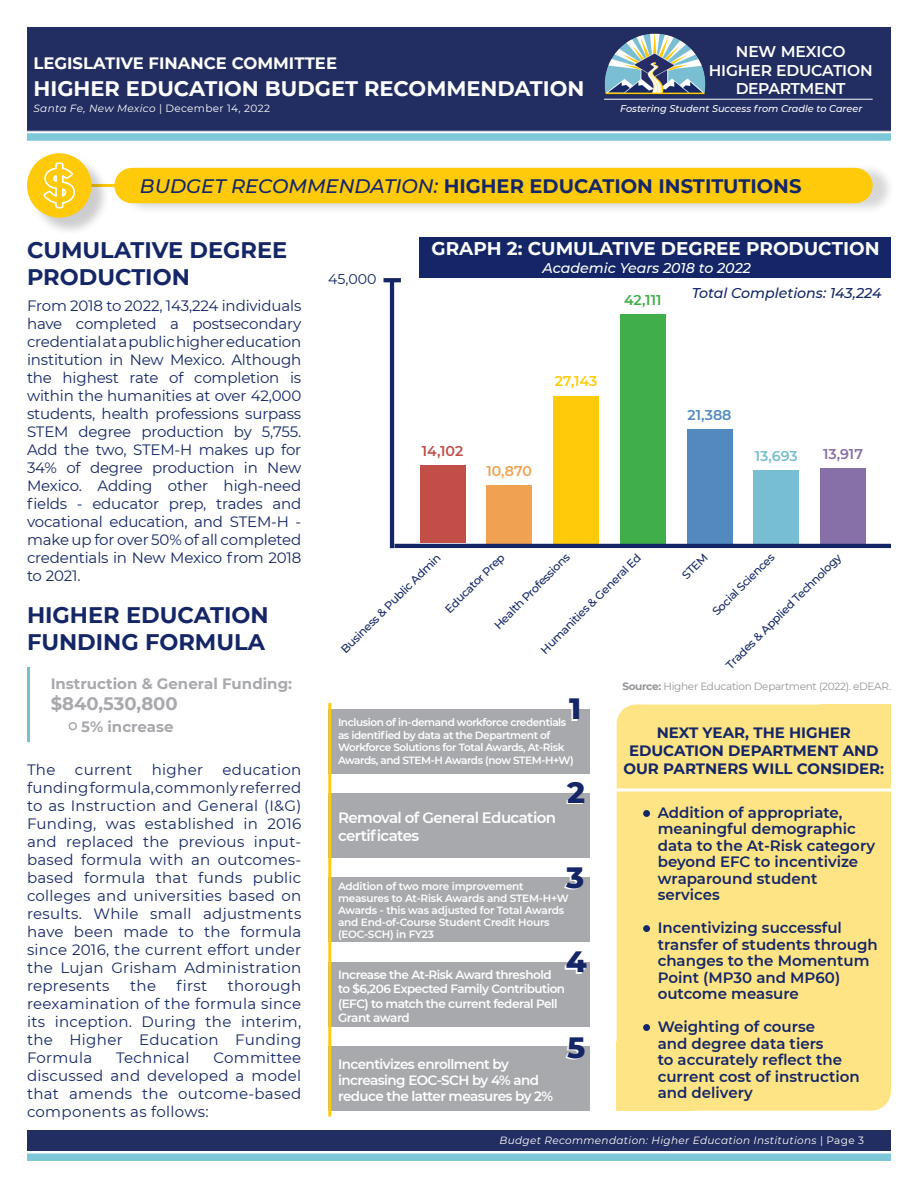
<style>
.page{position:relative;width:918px;height:1188px;background:#fff}
.page>*{position:absolute;margin:0;border:0;box-sizing:border-box;transform-origin:0 0}
.t1{font:800 30px "Montserrat";color:#142667}
.t2{font:700 22.5px/27px "Montserrat";color:#142667}
.t3{font:700 21px "Montserrat";color:#fff}
.t4{font:700 19.5px "Montserrat";color:#142667}
.t5{font:700 18.45px "Montserrat";color:#fff}
.t6{font:700 18px "Montserrat";color:#a8a9ad}
.t7{font:700 16.5px "Montserrat";color:#fff}
.t8{font:600 15.6px "Montserrat";letter-spacing:-.01em;color:#fff}
.t9{font:15px/18px "Montserrat";letter-spacing:.02em;color:#142667;text-align:justify}
.t10{font:600 15px/16.5px "Montserrat";color:#142667}
.t11{font:700 15px/18px "Montserrat";color:#142667;text-align:center}
.t12{font:700 15px "Montserrat";color:#a8a9ad}
.t13{font:600 15px/18px "Montserrat";letter-spacing:-.04em;color:#fff}
.t14{font:italic 500 14.1px "Montserrat";color:#142667}
.t15{font:italic 500 14.1px "Montserrat";color:#fff}
.t16{font:14.1px "Montserrat";color:#142667}
.t17{font:600 14.1px "Montserrat";color:#c24e46}
.t18{font:600 14.1px "Montserrat";color:#f1a151}
.t19{font:600 14.1px "Montserrat";color:#fdcc0a}
.t20{font:600 14.1px "Montserrat";color:#40ae49}
.t21{font:600 14.1px "Montserrat";color:#5189c0}
.t22{font:600 14.1px "Montserrat";color:#77bed3}
.t23{font:600 14.1px "Montserrat";color:#876fa8}
.t24{font:600 13.5px/16.2px "Montserrat";letter-spacing:-.04em;color:#fff}
.t25{font:600 12px/14.4px "Montserrat";letter-spacing:-.04em;color:#fff}
.t26{font:500 11.4px "Montserrat";color:#142667}
.t27{font:600 10.5px/12.6px "Montserrat";letter-spacing:-.04em;color:#fff}
.t28{font:600 10.5px/12px "Montserrat";letter-spacing:-.02em;color:#fff}
.t29{font:italic 10.5px "Montserrat";letter-spacing:.03em;color:#fff}
.t30{font:10.5px "Montserrat";letter-spacing:-.03em;color:#939598}
.t31{font:italic 500 9.75px "Montserrat";color:#fff}
.s1{font-style:normal}
.s2{font-weight:500;font-style:italic}
.s3{font-weight:700}
</style>
<div class="page">
<hr style="left:84px;top:184px;width:453px;height:3px;background:#feca0a">
<div style="left:420px;top:465px;width:45px;height:78px;background:#c24f47"></div>
<div style="left:487px;top:485px;width:45px;height:58px;background:#f0a152"></div>
<div style="left:553px;top:396px;width:46px;height:147px;background:#feca0a"></div>
<div style="left:620px;top:314px;width:45px;height:229px;background:#40ae49"></div>
<div style="left:687px;top:429px;width:45px;height:114px;background:#528ac0"></div>
<div style="left:754px;top:470px;width:45px;height:73px;background:#78bed3"></div>
<div style="left:820px;top:468px;width:46px;height:75px;background:#876fa8"></div>
<hr style="left:395px;top:544px;width:496px;height:4px;background:#142667">
<hr style="left:390px;top:280px;width:4px;height:268px;background:#142667">
<svg style="left:384px;top:278px;width:17px;height:4px"></svg>
<div style="left:420px;top:238px;width:471px;height:40px;background:#142667"></div>
<div style="left:27px;top:1130px;width:864px;height:20px;background:#222d61"></div>
<div style="left:27px;top:27px;width:864px;height:105px;background:#222d61"></div>
<hr style="left:604px;top:99px;width:269px;height:1px;background:#fff">
<div style="left:27px;top:133px;width:864px;height:8px;background:#7cc8d9"></div>
<hr style="left:27px;top:131px;width:864px;height:1px;background:#fff">
<div style="left:27px;top:1154px;width:864px;height:7px;background:#7cc8d9"></div>
<hr style="left:27px;top:667px;width:3px;height:75px;background:#78bed3">
<div style="left:69px;top:722px;width:8px;height:8px;border:2px solid #a8a9ad;border-radius:50%"></div>
<div style="left:121px;top:163px;width:774px;height:52px;background:#231f20;opacity:.18"></div>
<div style="left:114px;top:168px;width:759px;height:35px;background:#feca0a;border-radius:18px"></div>
<div style="left:29px;top:155px;width:81px;height:81px;background:#231f20;opacity:.22"></div>
<div style="left:27px;top:153px;width:65px;height:65px;background:#feca0a;border-radius:50%"></div>
<svg style="left:43px;top:162px;width:32px;height:46px"></svg>
<div style="left:328px;top:793px;width:262px;height:64px;background:#a7a9ac"></div>
<div style="left:328px;top:709px;width:262px;height:64px;background:#a7a9ac"></div>
<div style="left:328px;top:1046px;width:262px;height:65px;background:#a7a9ac"></div>
<div style="left:328px;top:878px;width:262px;height:64px;background:#a7a9ac"></div>
<div style="left:328px;top:962px;width:262px;height:65px;background:#a7a9ac"></div>
<hr style="left:328px;top:703px;width:3px;height:414px;background:#feca0a">
<div style="left:617px;top:704px;width:274px;height:407px;background:#fee484;border-radius:19px"></div>
<div style="left:643px;top:810px;width:7px;height:7px;background:#142768;border-radius:50%"></div>
<div style="left:643px;top:925px;width:7px;height:7px;background:#142768;border-radius:50%"></div>
<div style="left:643px;top:1024px;width:7px;height:7px;background:#142768;border-radius:50%"></div>
<hr style="left:610px;top:788px;width:288px;height:3px;background:#fff">
<img style="left:604px;top:33px;width:102px;height:62px">
<p class="t7" style="left:33px;top:51px;width:305px">LEGISLATIVE FINANCE COMMITTEE</p>
<p class="t3" style="left:33px;top:74px;width:553px">HIGHER EDUCATION BUDGET RECOMMENDATION</p>
<p class="t29" style="left:33px;top:101px;width:238px">Santa Fe, New Mexico <span class="s1">| December 14, 2022</span></p>
<p class="t8" style="left:736px;top:41px;width:111px">NEW MEXICO</p>
<p class="t8" style="left:709px;top:59px;width:165px">HIGHER EDUCATION</p>
<p class="t31" style="left:620px;top:102px;width:244px">Fostering Student Success from Cradle to Career</p>
<p class="t8" style="left:736px;top:78px;width:111px">DEPARTMENT</p>
<p class="t4" style="left:140px;top:172px;width:663px"><span class="s2">BUDGET RECOMMENDATION:</span> HIGHER EDUCATION INSTITUTIONS</p>
<p class="t2" style="left:27px;top:235px;width:262px">CUMULATIVE DEGREE<br>PRODUCTION</p>
<p class="t9" style="left:27px;top:296px;width:276px">From 2018 to 2022, 143,224 individuals have completed a postsecondary credential at a public higher education institution in New Mexico. Although the highest rate of completion is within the humanities at over 42,000 students, health professions surpass STEM degree production by 5,755.<br>Add the two, STEM-H makes up for 34% of degree production in New Mexico. Adding other high-need fields - educator prep, trades and vocational education, and STEM-H - make up for over 50% of all completed credentials in New Mexico from 2018 to 2021.</p>
<p class="t2" style="left:27px;top:600px;width:243px">HIGHER EDUCATION<br>FUNDING FORMULA</p>
<p class="t12" style="left:51px;top:673px;width:243px">Instruction &amp; General Funding:</p>
<p class="t6" style="left:51px;top:691px;width:128px">$840,530,800</p>
<p class="t12" style="left:81px;top:716px;width:94px">5% increase</p>
<p class="t9" style="left:27px;top:760px;width:30px">The</p>
<p class="t9" style="left:75px;top:760px;width:59px">current</p>
<p class="t9" style="left:152px;top:760px;width:53px">higher</p>
<p class="t9" style="left:27px;top:760px;width:276px;text-indent:196px">education funding formula, commonly referred to as Instruction and General (I&amp;G)<br>Funding, was established in 2016 and replaced the previous input&shy;based formula with an outcomes&shy;based formula that funds public colleges and universities based on results. While small adjustments have been made to the formula since 2016, the current effort under the Lujan Grisham Administration represents</p>
<p class="t9" style="left:130px;top:976px;width:27px">the</p>
<p class="t9" style="left:177px;top:976px;width:32px">first</p>
<p class="t9" style="left:27px;top:976px;width:276px;text-indent:201px">thorough reexamination of the formula since its inception. During the interim, the Higher Education Funding Formula</p>
<p class="t9" style="left:27px;top:1048px;width:276px;text-indent:186px">Committee discussed and developed a model that amends the outcome-based components as follows:</p>
<p class="t9" style="left:116px;top:1048px;width:75px">Technical</p>
<p class="t16" style="left:328px;top:270px;width:50px">45,000</p>
<p class="t5" style="left:432px;top:235px;width:449px">GRAPH 2: CUMULATIVE DEGREE PRODUCTION</p>
<p class="t15" style="left:543px;top:258px;width:210px">Academic Years 2018 to 2022</p>
<p class="t17" style="left:422px;top:441px;width:43px">14,102</p>
<p class="t19" style="left:555px;top:371px;width:44px">27,143</p>
<p class="t18" style="left:487px;top:461px;width:47px">10,870</p>
<p class="t20" style="left:624px;top:290px;width:39px">42,111</p>
<p class="t14" style="left:692px;top:283px;width:191px">Total Completions: 143,224</p>
<p class="t21" style="left:688px;top:405px;width:45px">21,388</p>
<p class="t22" style="left:755px;top:446px;width:44px">13,693</p>
<p class="t23" style="left:823px;top:444px;width:41px">13,917</p>
<p class="t26" style="left:537px;top:646px;width:138px;rotate:-45deg">Humanities &amp; General Ed</p>
<p class="t26" style="left:678px;top:571px;width:32px;rotate:-45deg">STEM</p>
<p class="t26" style="left:709px;top:608px;width:84px;rotate:-45deg">Social Sciences</p>
<p class="t26" style="left:722px;top:661px;width:159px;rotate:-45deg">Trades &amp; Applied Technology</p>
<p class="t26" style="left:491px;top:621px;width:103px;rotate:-45deg">Health Professions</p>
<p class="t26" style="left:337px;top:646px;width:137px;rotate:-45deg">Business &amp; Public Admin</p>
<p class="t26" style="left:441px;top:605px;width:80px;rotate:-45deg">Educator Prep</p>
<p class="t1" style="left:569px;top:686px;width:14px">1</p>
<p class="t27" style="left:338px;top:716px;width:237px">Inclusion of in-demand workforce credentials as identified by data at the Department of Workforce Solutions for Total Awards, At-Risk Awards, and STEM-H Awards (now STEM-H+W)</p>
<p class="t1" style="left:567px;top:770px;width:19px">2</p>
<p class="t30" style="left:622px;top:679px;width:270px"><span class="s3">Source:</span> Higher Education Department (2022). eDEAR.</p>
<p class="t11" style="left:624px;top:723px;width:262px">NEXT YEAR, THE HIGHER<br>EDUCATION DEPARTMENT AND<br>OUR PARTNERS WILL CONSIDER:</p>
<p class="t13" style="left:338px;top:808px;width:220px">Removal of General Education certificates</p>
<p class="t10" style="left:658px;top:804px;width:219px">Addition of appropriate, meaningful demographic data to the At-Risk category beyond EFC to incentivize wraparound student services</p>
<p class="t10" style="left:658px;top:919px;width:221px">Incentivizing successful transfer of students through changes to the Momentum<br>Point (MP30 and MP60) outcome measure</p>
<p class="t10" style="left:658px;top:1018px;width:203px">Weighting of course<br>and degree data tiers<br>to accurately reflect the current cost of instruction and delivery</p>
<p class="t1" style="left:566px;top:855px;width:20px">3</p>
<p class="t28" style="left:338px;top:880px;width:187px">Addition of two more improvement</p>
<p class="t28" style="left:338px;top:892px;width:232px">measures to At-Risk Awards and STEM-H+W Awards - this was adjusted for Total Awards and End-of-Course Student Credit Hours (EOC-SCH) in FY23</p>
<p class="t25" style="left:338px;top:967px;width:229px">Increase the At-Risk Award threshold to $6,206 Expected Family Contribution (EFC) to match the current federal Pell<br>Grant award</p>
<p class="t24" style="left:338px;top:1055px;width:217px">Incentivizes enrollment by increasing EOC-SCH by 4% and reduce the latter measures by 2%</p>
<p class="t1" style="left:566px;top:940px;width:22px">4</p>
<p class="t1" style="left:567px;top:1025px;width:20px">5</p>
<p class="t29" style="left:500px;top:1133px;width:366px">Budget Recommendation: Higher Education Institutions <span class="s1">| Page 3</span></p>
</div>
